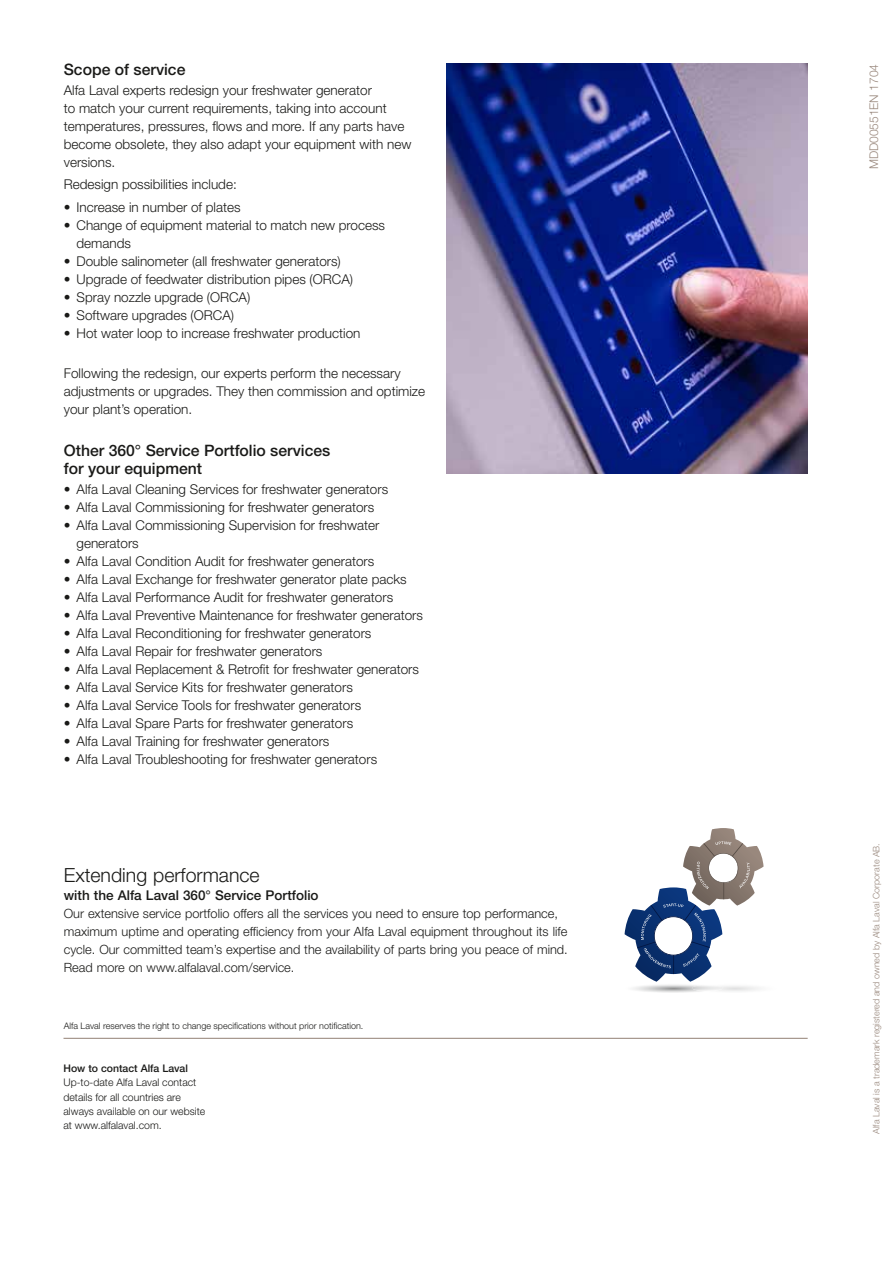
<style>
.page{position:relative;width:893px;height:1263px;background:#fff}
.page>*{position:absolute;margin:0;border:0;box-sizing:border-box;transform-origin:0 0}
.t1{font:300 19.5px "Helvetica Neue LT Std";color:#1a1a18}
.t2{font:500 15.75px/18px "Helvetica Neue LT Std";color:#1a1a18}
.t3{font:300 13.5px/18px "Helvetica Neue LT Std";color:#1a1a18}
.t4{font:500 13.5px "Helvetica Neue LT Std";color:#1a1a18}
.t5{font:300 12.75px/18px "Helvetica Neue LT Std";color:#1a1a18}
.t6{font:300 12px "Helvetica Neue LT Std";color:#99887d}
.t7{font:300 10.5px/14.2px "Helvetica Neue LT Std";color:#1a1a18}
.t8{font:500 10.5px "Helvetica Neue LT Std";color:#1a1a18}
.t9{font:300 9px "Helvetica Neue LT Std";color:#1a1a18}
.t10{font:300 9px "Helvetica Neue LT Std";color:#99887d}
</style>
<div class="page">
<hr style="left:64px;top:1038px;width:744px;height:1px;background:#99887d">
<img style="left:692px;top:984px;width:31px;height:8px">
<svg style="left:625px;top:828px;width:139px;height:154px"></svg>
<img style="left:446px;top:64px;width:362px;height:409px">
<p class="t2" style="left:64px;top:60px;width:123px">Scope of service</p>
<p class="t3" style="left:64px;top:81px;width:349px">Alfa Laval experts redesign your freshwater generator<br>to match your current requirements, taking into account temperatures, pressures, flows and more. If any parts have become obsolete, they also adapt your equipment with new versions.</p>
<p class="t3" style="left:64px;top:175px;width:175px">Redesign possibilities include:</p>
<p class="t3" style="left:64px;top:198px;width:178px">• Increase in number of plates</p>
<p class="t3" style="left:77px;top:216px;width:310px;text-indent:-13px">• Change of equipment material to match new process demands</p>
<p class="t3" style="left:64px;top:252px;width:279px">• Double salinometer (all freshwater generators)</p>
<p class="t3" style="left:64px;top:270px;width:291px">• Upgrade of feedwater distribution pipes (ORCA)</p>
<p class="t3" style="left:64px;top:288px;width:188px">• Spray nozzle upgrade (ORCA)</p>
<p class="t3" style="left:64px;top:306px;width:172px">• Software upgrades (ORCA)</p>
<p class="t3" style="left:64px;top:324px;width:298px">• Hot water loop to increase freshwater production</p>
<p class="t3" style="left:64px;top:364px;width:363px">Following the redesign, our experts perform the necessary adjustments or upgrades. They then commission and optimize your plant’s operation.</p>
<p class="t2" style="left:64px;top:442px;width:268px">Other 360° Service Portfolio services for your equipment</p>
<p class="t3" style="left:64px;top:480px;width:326px">• Alfa Laval Cleaning Services for freshwater generators</p>
<p class="t3" style="left:64px;top:498px;width:312px">• Alfa Laval Commissioning for freshwater generators</p>
<p class="t3" style="left:77px;top:516px;width:304px;text-indent:-13px">• Alfa Laval Commissioning Supervision for freshwater generators</p>
<p class="t3" style="left:64px;top:552px;width:312px">• Alfa Laval Condition Audit for freshwater generators</p>
<p class="t3" style="left:64px;top:570px;width:344px">• Alfa Laval Exchange for freshwater generator plate packs</p>
<p class="t3" style="left:64px;top:588px;width:331px">• Alfa Laval Performance Audit for freshwater generators</p>
<p class="t3" style="left:64px;top:606px;width:361px">• Alfa Laval Preventive Maintenance for freshwater generators</p>
<p class="t3" style="left:64px;top:624px;width:309px">• Alfa Laval Reconditioning for freshwater generators</p>
<p class="t3" style="left:64px;top:642px;width:260px">• Alfa Laval Repair for freshwater generators</p>
<p class="t3" style="left:64px;top:660px;width:357px">• Alfa Laval Replacement &amp; Retrofit for freshwater generators</p>
<p class="t3" style="left:64px;top:678px;width:291px">• Alfa Laval Service Kits for freshwater generators</p>
<p class="t3" style="left:64px;top:696px;width:299px">• Alfa Laval Service Tools for freshwater generators</p>
<p class="t3" style="left:64px;top:714px;width:291px">• Alfa Laval Spare Parts for freshwater generators</p>
<p class="t3" style="left:64px;top:732px;width:267px">• Alfa Laval Training for freshwater generators</p>
<p class="t3" style="left:64px;top:750px;width:315px">• Alfa Laval Troubleshooting for freshwater generators</p>
<h1 class="t1" style="left:64px;top:863px;width:197px">Extending performance</h1>
<p class="t4" style="left:64px;top:887px;width:256px">with the Alfa Laval 360° Service Portfolio</p>
<p class="t5" style="left:64px;top:904px;width:506px">Our extensive service portfolio offers all the services you need to ensure top performance, maximum uptime and operating efficiency from your Alfa Laval equipment throughout its life cycle. Our committed team’s expertise and the availability of parts bring you peace of mind.<br>Read more on www.alfalaval.com/service.</p>
<p class="t9" style="left:64px;top:1020px;width:301px">Alfa Laval reserves the right to change specifications without prior notification.</p>
<p class="t8" style="left:64px;top:1062px;width:126px">How to contact Alfa Laval</p>
<p class="t7" style="left:64px;top:1075px;width:143px">Up-to-date Alfa Laval contact details for all countries are always available on our website at www.alfalaval.com.</p>
<p class="t6" style="left:866px;top:169px;width:107px;rotate:-90deg">MDD00551EN 1704</p>
<p class="t10" style="left:871px;top:1134px;width:292px;rotate:-90deg">Alfa Laval is a trademark registered and owned by Alfa Laval Corporate AB.</p>
</div>
